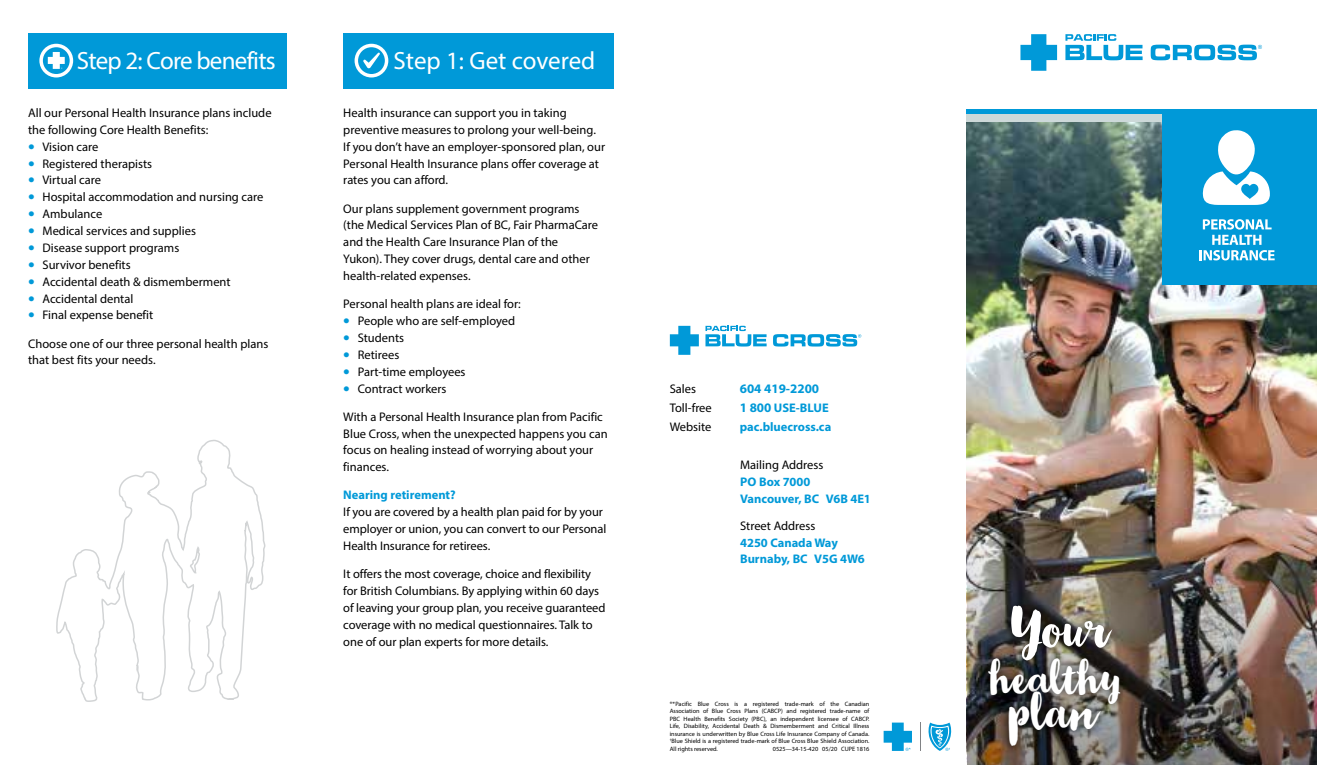
<style>
.page{position:relative;width:1317px;height:765px;background:#fff}
.page>*{position:absolute;margin:0;border:0;box-sizing:border-box;transform-origin:0 0}
.t1{font:51.62px "Wanderlust Gold";color:#fff}
.t2{font:48.88px "Wanderlust Gold";color:#fff}
.t3{font:44.38px "Wanderlust Shine Pro";color:#fff}
.t4{font:25px "Myriad Pro";letter-spacing:-.03em;color:#fff}
.t5{font:25px "Myriad Pro";letter-spacing:-.005em;color:#fff}
.t6{font:700 13px "Myriad Pro";color:#0099d8}
.t7{font:12.5px/16.9px "Myriad Pro";color:#000}
.t8{font:700 12.5px/16.9px "Myriad Pro";color:#0099d8}
.t9{font:6.25px/7.5px "Myriad Pro";color:#000;text-align:justify}
.s1{font-size:23.75px;color:#0099d8}
.s2{font-size:13px}
</style>
<div class="page">
<svg style="left:773px;top:334px;width:88px;height:13px"></svg>
<svg style="left:705px;top:326px;width:61px;height:21px"></svg>
<svg style="left:669px;top:326px;width:29px;height:29px"></svg>
<svg style="left:928px;top:723px;width:23px;height:28px"></svg>
<svg style="left:883px;top:723px;width:28px;height:28px"></svg>
<svg style="left:56px;top:439px;width:210px;height:263px"></svg>
<div style="left:28px;top:34px;width:259px;height:55px;background:#0099d8"></div>
<svg style="left:39px;top:44px;width:34px;height:33px"></svg>
<div style="left:343px;top:34px;width:270px;height:55px;background:#0099d8"></div>
<svg style="left:354px;top:44px;width:34px;height:33px"></svg>
<img style="left:966px;top:122px;width:350px;height:640px">
<div style="left:966px;top:109px;width:350px;height:5px;background:#0099d8"></div>
<div style="left:966px;top:114px;width:350px;height:8px;background:#cdd9d9"></div>
<svg style="left:1150px;top:45px;width:111px;height:15px"></svg>
<svg style="left:1065px;top:34px;width:77px;height:26px"></svg>
<svg style="left:1020px;top:34px;width:36px;height:37px"></svg>
<div style="left:1162px;top:109px;width:154px;height:176px;background:#0099d8"></div>
<svg style="left:1199px;top:219px;width:75px;height:41px"></svg>
<svg style="left:1202px;top:130px;width:67px;height:75px"></svg>
<img style="left:967px;top:514px;width:349px;height:251px">
<div style="left:1003px;top:598px;width:116px;height:70px;background:#000;opacity:.75"></div>
<div style="left:981px;top:650px;width:146px;height:61px;background:#000;opacity:.75"></div>
<div style="left:1000px;top:684px;width:107px;height:69px;background:#000;opacity:.75"></div>
<h3 class="t4" style="left:77px;top:45px;width:200px">Step 2: Core benefits</h3>
<p class="t7" style="left:28px;top:104px;width:245px">All our Personal Health Insurance plans include the following Core Health Benefits:</p>
<p class="t7" style="left:28px;top:138px;width:72px"><span class="s1">•</span> Vision care</p>
<p class="t7" style="left:28px;top:155px;width:125px"><span class="s1">•</span> Registered therapists</p>
<p class="t7" style="left:28px;top:172px;width:74px"><span class="s1">•</span> Virtual care</p>
<p class="t7" style="left:28px;top:188px;width:237px"><span class="s1">•</span> Hospital accommodation and nursing care</p>
<p class="t7" style="left:28px;top:205px;width:76px"><span class="s1">•</span> Ambulance</p>
<p class="t7" style="left:28px;top:222px;width:169px"><span class="s1">•</span> Medical services and supplies</p>
<p class="t7" style="left:28px;top:239px;width:153px"><span class="s1">•</span> Disease support programs</p>
<p class="t7" style="left:28px;top:256px;width:104px"><span class="s1">•</span> Survivor benefits</p>
<p class="t7" style="left:28px;top:273px;width:204px"><span class="s1">•</span> Accidental death &amp; dismemberment</p>
<p class="t7" style="left:28px;top:290px;width:107px"><span class="s1">•</span> Accidental dental</p>
<p class="t7" style="left:28px;top:307px;width:127px"><span class="s1">•</span> Final expense benefit</p>
<p class="t7" style="left:28px;top:335px;width:242px">Choose one of our three personal health plans that best fits your needs.</p>
<h3 class="t5" style="left:393px;top:45px;width:203px">Step 1: Get covered</h3>
<p class="t7" style="left:343px;top:104px;width:263px">Health insurance can support you in taking preventive measures to prolong your well-being.<br>If you don’t have an employer-sponsored plan, our Personal Health Insurance plans offer coverage at rates you can afford.</p>
<p class="t7" style="left:343px;top:200px;width:256px">Our plans supplement government programs (the Medical Services Plan of BC, Fair PharmaCare and the Health Care Insurance Plan of the Yukon). They cover drugs, dental care and other health-related expenses.</p>
<p class="t7" style="left:343px;top:295px;width:179px">Personal health plans are ideal for:</p>
<p class="t7" style="left:343px;top:312px;width:173px"><span class="s1">•</span> People who are self-employed</p>
<p class="t7" style="left:343px;top:329px;width:62px"><span class="s1">•</span> Students</p>
<p class="t7" style="left:343px;top:346px;width:57px"><span class="s1">•</span> Retirees</p>
<p class="t7" style="left:343px;top:363px;width:124px"><span class="s1">•</span> Part-time employees</p>
<p class="t7" style="left:343px;top:380px;width:105px"><span class="s1">•</span> Contract workers</p>
<p class="t7" style="left:343px;top:408px;width:266px">With a Personal Health Insurance plan from Pacific Blue Cross, when the unexpected happens you can focus on healing instead of worrying about your finances.</p>
<p class="t8" style="left:343px;top:486px;width:114px">Nearing retirement?</p>
<p class="t7" style="left:343px;top:503px;width:264px">If you are covered by a health plan paid for by your employer or union, you can convert to our Personal<br>Health Insurance for retirees.</p>
<p class="t7" style="left:343px;top:565px;width:264px">It offers the most coverage, choice and flexibility for British Columbians. By applying within 60 days of leaving your group plan, you receive guaranteed coverage with no medical questionnaires. Talk to one of our plan experts for more details.</p>
<p class="t7" style="left:669px;top:380px;width:28px">Sales</p>
<p class="t6" style="left:739px;top:380px;width:81px">604 419-2200</p>
<p class="t7" style="left:669px;top:399px;width:44px">Toll-free</p>
<p class="t8" style="left:739px;top:399px;width:90px"><span class="s2">1 800</span> USE-BLUE</p>
<p class="t7" style="left:669px;top:418px;width:43px">Website</p>
<p class="t8" style="left:739px;top:418px;width:93px">pac.bluecross.ca</p>
<p class="t7" style="left:740px;top:456px;width:85px">Mailing Address</p>
<p class="t8" style="left:740px;top:473px;width:132px">PO Box 7000<br>Vancouver, BC V6B 4E1</p>
<p class="t7" style="left:740px;top:517px;width:77px">Street Address</p>
<p class="t8" style="left:740px;top:533px;width:126px">4250 Canada Way<br>Burnaby, BC V5G 4W6</p>
<p class="t9" style="left:669px;top:700px;width:201px">®*Pacific Blue Cross is a registered trade-mark of the Canadian Association of Blue Cross Plans (CABCP) and registered trade-name of PBC Health Benefits Society (PBC), an independent licensee of CABCP.<br>Life, Disability, Accidental Death &amp; Dismemberment and Critical Illness insurance is underwritten by Blue Cross Life Insurance Company of Canada. <sup>†</sup>Blue Shield is a registered trade-mark of Blue Cross Blue Shield Association.<br>All rights reserved.</p>
<p class="t9" style="left:772px;top:745px;width:98px">0525—34-15-420 05/20 CUPE 1816</p>
<h1 class="t1" style="left:1011px;top:596px;width:100px">Your</h1>
<h3 class="t3" style="left:991px;top:650px;width:132px">healthy</h3>
<h2 class="t2" style="left:1009px;top:680px;width:91px">plan</h2>
</div>
